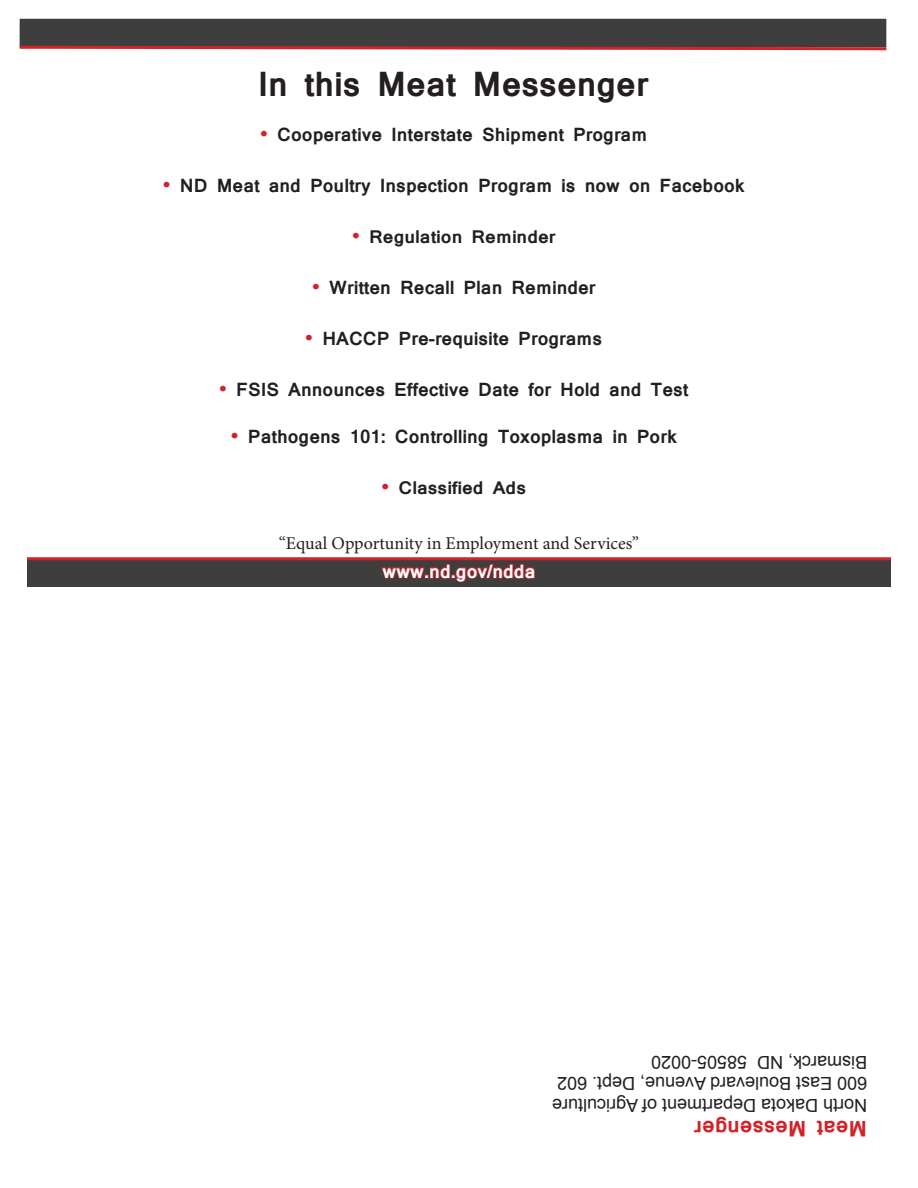
<style>
.page{position:relative;width:918px;height:1188px;background:#fff}
.page>*{position:absolute;margin:0;border:0;box-sizing:border-box;transform-origin:0 0}
.t1{font:700 33px "Mangal";color:#231f20}
.t2{font:700 21px "Mangal";color:#d1232a}
.t3{font:700 18px "Mangal";color:#231f20}
.t4{font:18px "Arial";color:#231f20}
.t5{font:18px "Minion Pro";color:#231f20}
.t6{font:700 18px "Mangal";color:#fff}
.t7{font:700 17.25px "Mangal";color:#231f20;scale:1.04 1}
.s1{font-size:17.25px;color:#d1232a}
.s2{color:#d1232a}
</style>
<div class="page">
<div style="left:20px;top:19px;width:866px;height:28px;background:#3e3e3f"></div>
<svg style="left:19px;top:44px;width:868px;height:7px"></svg>
<div style="left:27px;top:560px;width:864px;height:27px;background:#3e3e3f"></div>
<hr style="left:27px;top:557px;width:864px;height:3px;background:#d1232a">
<svg style="left:381px;top:563px;width:154px;height:19px"></svg>
<p class="t1" style="left:258px;top:54px;width:392px">In this Meat Messenger</p>
<p class="t3" style="left:260px;top:118px;width:389px"><span class="s1">•</span> Cooperative Interstate Shipment Program</p>
<p class="t3" style="left:163px;top:169px;width:583px"><span class="s1">•</span> ND Meat and Poultry Inspection Program is now on Facebook</p>
<p class="t7" style="left:352px;top:221px;width:197px"><span class="s2">•</span> Regulation Reminder</p>
<p class="t3" style="left:312px;top:271px;width:285px"><span class="s1">•</span> Written Recall Plan Reminder</p>
<p class="t3" style="left:305px;top:322px;width:298px"><span class="s1">•</span> HACCP Pre-requisite Programs</p>
<p class="t3" style="left:219px;top:373px;width:471px"><span class="s1">•</span> FSIS Announces Effective Date for Hold and Test</p>
<p class="t3" style="left:231px;top:420px;width:447px"><span class="s1">•</span> Pathogens 101: Controlling Toxoplasma in Pork</p>
<p class="t7" style="left:382px;top:472px;width:140px"><span class="s2">•</span> Classified Ads</p>
<p class="t5" style="left:279px;top:531px;width:362px">“Equal Opportunity in Employment and Services”</p>
<p class="t6" style="left:383px;top:555px;width:154px">www.nd.gov/ndda</p>
<p class="t4" style="left:867px;top:1074px;width:218px;rotate:-180deg">Bismarck, ND 58505-0020</p>
<p class="t4" style="left:867px;top:1096px;width:311px;rotate:-180deg">600 East Boulevard Avenue, Dept. 602</p>
<p class="t4" style="left:867px;top:1117px;width:317px;rotate:-180deg">North Dakota Department of Agriculture</p>
<p class="t2" style="left:867px;top:1148px;width:174px;rotate:-180deg">Meat Messenger</p>
</div>
